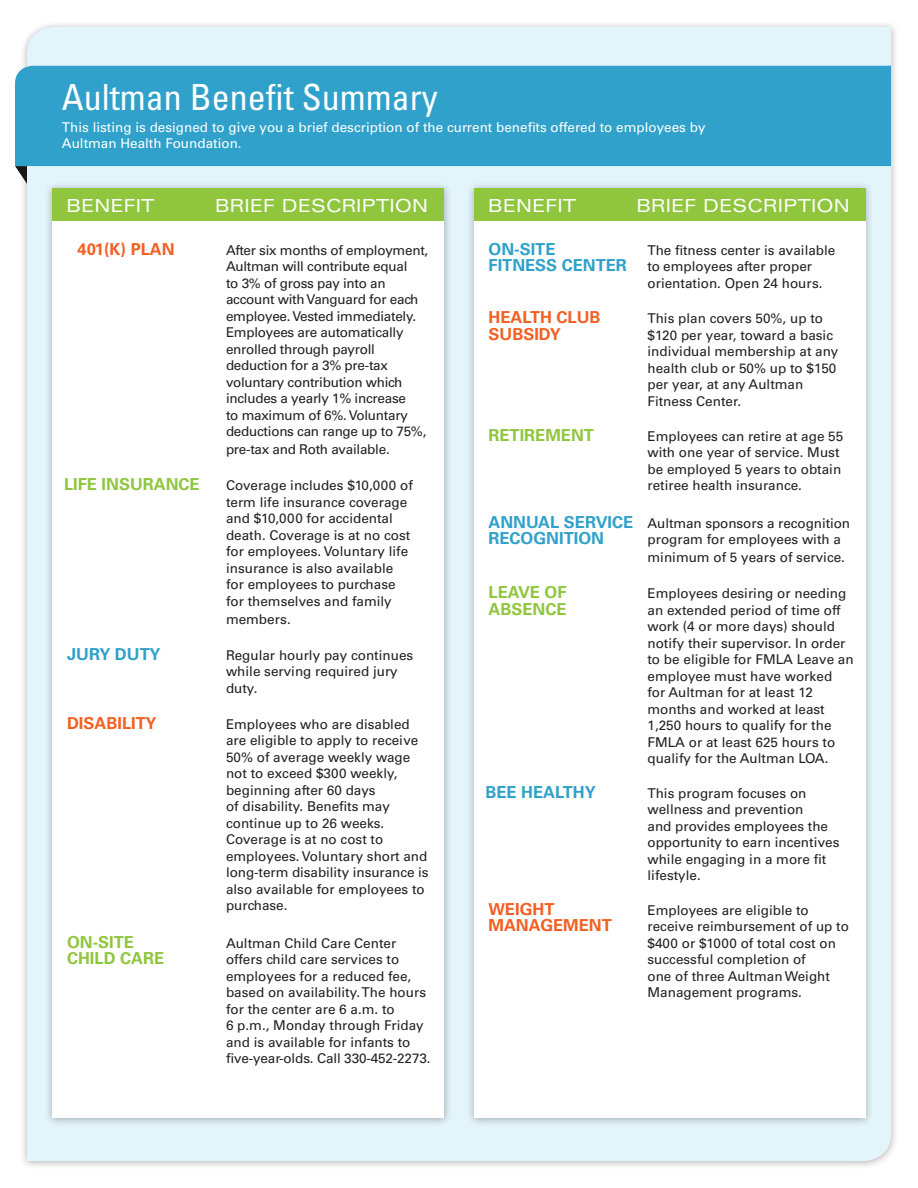
<style>
.page{position:relative;width:918px;height:1188px;background:#fff}
.page>*{position:absolute;margin:0;border:0;box-sizing:border-box;transform-origin:0 0}
.t1{font:condensed 36px "Univers LT Std";color:#fff}
.t2{font:expanded 18px "Univers LT Std";color:#fff}
.t3{font:700 16.5px "Univers LT Std";color:#f26024}
.t4{font:700 16.5px "Univers LT Std";color:#8fc63e}
.t5{font:700 16.5px "Univers LT Std";color:#2fa1ca}
.t6{font:13.5px/16.5px "Univers LT Std";color:#231f20}
.t7{font:13.5px/16.5px "Univers LT Std";letter-spacing:-.02em;color:#231f20}
.t8{font:13.5px/16.2px "Univers LT Std";color:#fff}
.s1{font-weight:700;font-size:16.5px;color:#2fa1ca}
</style>
<div class="page">
<div style="left:19px;top:20px;width:880px;height:1151px;background:#231f20;opacity:.35"></div>
<div style="left:27px;top:27px;width:864px;height:1134px;background:#e4f4fb"></div>
<div style="left:15px;top:66px;width:876px;height:100px;background:#2fa1ca"></div>
<div style="left:44px;top:182px;width:409px;height:945px;background:#231f20;opacity:.35"></div>
<div style="left:53px;top:189px;width:391px;height:929px;background:#fff"></div>
<div style="left:466px;top:182px;width:408px;height:945px;background:#231f20;opacity:.35"></div>
<div style="left:474px;top:189px;width:391px;height:929px;background:#fff"></div>
<div style="left:53px;top:189px;width:391px;height:32px;background:#8fc63e"></div>
<div style="left:474px;top:189px;width:391px;height:32px;background:#8fc63e"></div>
<div style="left:14px;top:165px;width:15px;height:21px;background:#231f20;opacity:.35"></div>
<p class="t1" style="left:62px;top:74px;width:377px">Aultman Benefit Summary</p>
<p class="t8" style="left:62px;top:119px;width:645px">This listing is designed to give you a brief description of the current benefits offered to employees by<br>Aultman Health Foundation.</p>
<p class="t2" style="left:67px;top:195px;width:89px">BENEFIT</p>
<p class="t2" style="left:215px;top:195px;width:215px">BRIEF DESCRIPTION</p>
<p class="t2" style="left:488px;top:195px;width:89px">BENEFIT</p>
<p class="t2" style="left:637px;top:195px;width:215px">BRIEF DESCRIPTION</p>
<p class="t3" style="left:78px;top:239px;width:99px">401(K) PLAN</p>
<p class="t7" style="left:226px;top:242px;width:204px">After six months of employment,<br>Aultman will contribute equal<br>to 3% of gross pay into an account with Vanguard for each employee. Vested immediately.<br>Employees are automatically enrolled through payroll deduction for a 3% pre-tax voluntary contribution which includes a yearly 1% increase<br>to maximum of 6%. Voluntary deductions can range up to 75%,</p>
<p class="t7" style="left:226px;top:441px;width:165px">pre-tax and Roth available.</p>
<p class="t4" style="left:64px;top:475px;width:137px">LIFE INSURANCE</p>
<p class="t6" style="left:226px;top:477px;width:188px">Coverage includes $10,000 of term life insurance coverage and $10,000 for accidental death. Coverage is at no cost for employees. Voluntary life insurance is also available for employees to purchase for themselves and family</p>
<p class="t6" style="left:226px;top:611px;width:66px">members.</p>
<p class="t5" style="left:67px;top:644px;width:95px">JURY DUTY</p>
<p class="t6" style="left:226px;top:647px;width:189px">Regular hourly pay continues while serving required jury duty.</p>
<p class="t3" style="left:67px;top:713px;width:91px">DISABILITY</p>
<p class="t6" style="left:226px;top:716px;width:204px">Employees who are disabled are eligible to apply to receive<br>50% of average weekly wage not to exceed $300 weekly, beginning after 60 days<br>of disability. Benefits may continue up to 26 weeks.<br>Coverage is at no cost to employees. Voluntary short and long-term disability insurance is also available for employees to purchase.</p>
<p class="t4" style="left:67px;top:932px;width:68px">ON-SITE</p>
<p class="t6" style="left:226px;top:935px;width:172px">Aultman Child Care Center</p>
<p class="t4" style="left:67px;top:949px;width:99px">CHILD CARE</p>
<p class="t6" style="left:226px;top:951px;width:202px">offers child care services to employees for a reduced fee, based on availability. The hours</p>
<p class="t6" style="left:226px;top:1001px;width:206px">for the center are 6 a.m. to<br>6 p.m., Monday through Friday and is available for infants to five-year-olds. Call 330-452-2273.</p>
<p class="t5" style="left:489px;top:239px;width:68px">ON-SITE</p>
<p class="t6" style="left:648px;top:242px;width:189px">The fitness center is available</p>
<p class="t6" style="left:489px;top:258px;width:325px"><span class="s1">FITNESS CENTER</span> to employees after proper</p>
<p class="t6" style="left:648px;top:275px;width:177px">orientation. Open 24 hours.</p>
<p class="t3" style="left:489px;top:308px;width:114px">HEALTH CLUB</p>
<p class="t6" style="left:648px;top:310px;width:177px">This plan covers 50%, up to</p>
<p class="t3" style="left:489px;top:324px;width:74px">SUBSIDY</p>
<p class="t6" style="left:647px;top:327px;width:192px">$120 per year, toward a basic individual membership at any health club or 50% up to $150 per year, at any Aultman</p>
<p class="t6" style="left:648px;top:393px;width:95px">Fitness Center.</p>
<p class="t4" style="left:489px;top:425px;width:107px">RETIREMENT</p>
<p class="t6" style="left:648px;top:428px;width:197px">Employees can retire at age 55 with one year of service. Must be employed 5 years to obtain retiree health insurance.</p>
<p class="t6" style="left:489px;top:515px;width:363px"><span class="s1">ANNUAL SERVICE</span> Aultman sponsors a recognition</p>
<p class="t5" style="left:489px;top:529px;width:117px">RECOGNITION</p>
<p class="t6" style="left:648px;top:531px;width:199px;line-height:18px">program for employees with a minimum of 5 years of service.</p>
<p class="t4" style="left:489px;top:583px;width:80px">LEAVE OF</p>
<p class="t6" style="left:647px;top:585px;width:200px">Employees desiring or needing</p>
<p class="t4" style="left:488px;top:599px;width:79px">ABSENCE</p>
<p class="t6" style="left:647px;top:602px;width:195px">an extended period of time off</p>
<p class="t6" style="left:648px;top:618px;width:208px">work (4 or more days) should notify their supervisor. In order to be eligible for FMLA Leave an</p>
<p class="t6" style="left:648px;top:668px;width:186px">employee must have worked for Aultman for at least 12</p>
<p class="t6" style="left:648px;top:701px;width:189px">months and worked at least<br>1,250 hours to qualify for the<br>FMLA or at least 625 hours to qualify for the Aultman LOA.</p>
<p class="t5" style="left:485px;top:782px;width:112px">BEE HEALTHY</p>
<p class="t6" style="left:647px;top:785px;width:193px">This program focuses on wellness and prevention<br>and provides employees the opportunity to earn incentives while engaging in a more fit lifestyle.</p>
<p class="t3" style="left:488px;top:899px;width:67px">WEIGHT</p>
<p class="t6" style="left:647px;top:902px;width:163px">Employees are eligible to</p>
<p class="t3" style="left:488px;top:916px;width:125px">MANAGEMENT</p>
<p class="t6" style="left:648px;top:918px;width:203px">receive reimbursement of up to $400 or $1000 of total cost on</p>
<p class="t6" style="left:648px;top:951px;width:184px">successful completion of one of three Aultman Weight<br>Management programs.</p>
</div>
